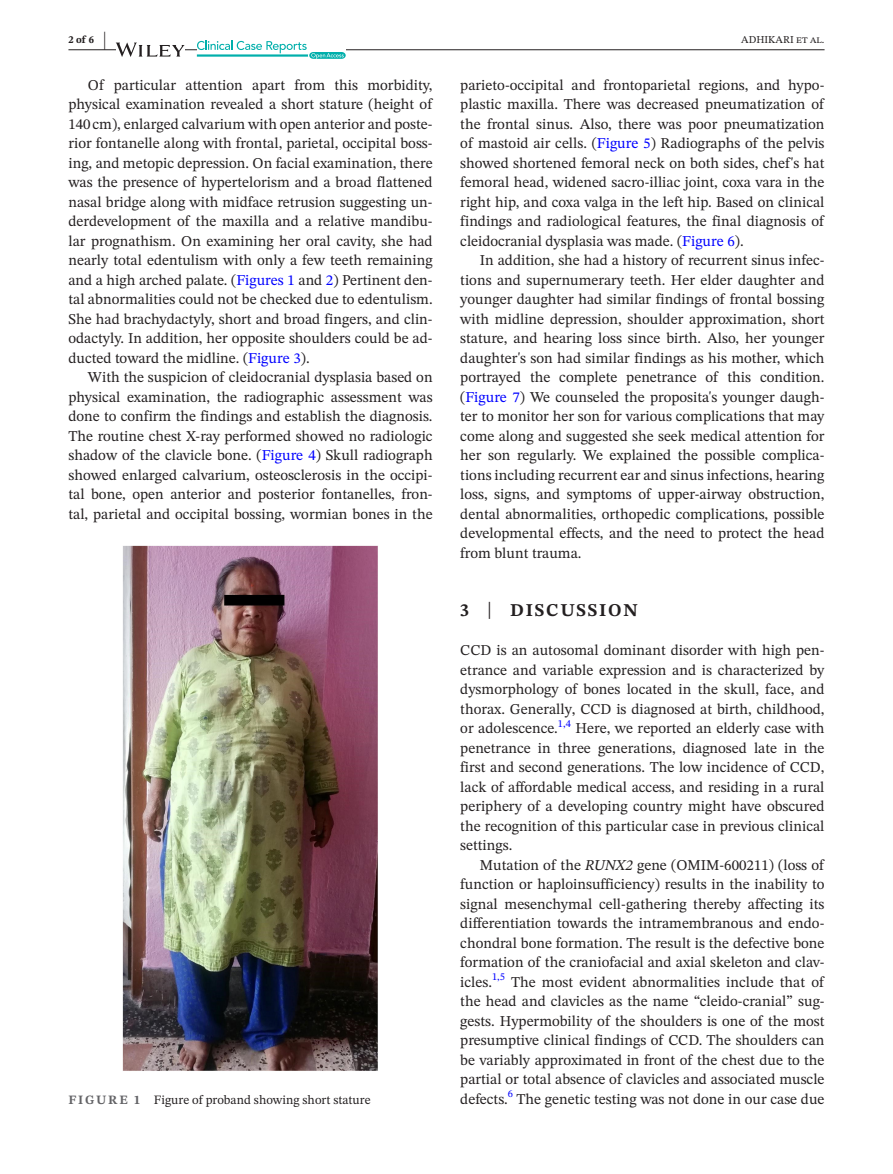
<style>
.page{position:relative;width:893px;height:1174px;background:#fff}
.page>*{position:absolute;margin:0;border:0;box-sizing:border-box;transform-origin:0 0}
.t1{font:700 18px "STIX Two Text";letter-spacing:.1em;color:#231f20}
.t2{font:15px/19.5px "STIX Two Text";color:#231f20;text-align:justify}
.t3{font:12.75px "STIX Two Text";color:#231f20}
.t4{font:10.5px "STIX Two Text";color:#231f20}
.t5{font:10.5px "STIX Two Text";color:#00f}
.t6{font:700 10.5px "STIX Two Text";color:#231f20}
.s1{font-size:21px}
.s2{color:#00f}
.s3{font-weight:400;font-size:23.7px}
.s4{font-style:italic}
.s5{font-weight:700;color:#636366}
</style>
<div class="page">
<hr style="left:68px;top:49px;width:756px;height:1px;background:#231f20">
<svg style="left:116px;top:43px;width:69px;height:14px"></svg>
<svg style="left:197px;top:41px;width:149px;height:18px"></svg>
<img style="left:123px;top:545px;width:255px;height:526px">
<p class="t6" style="left:68px;top:32px;width:39px">2 of 6 <span class="s1">|</span></p>
<p class="t4" style="left:741px;top:32px;width:85px">ADHIKARI et al.</p>
<p class="t2" style="left:68px;top:75px;width:366px;text-indent:20px">Of particular attention apart from this morbidity, physical examination revealed a short stature (height of 140 cm), enlarged calvarium with open anterior and poste&shy;rior fontanelle along with frontal, parietal, occipital boss&shy;ing, and metopic depression. On facial examination, there was the presence of hypertelorism and a broad flattened nasal bridge along with midface retrusion suggesting un&shy;derdevelopment of the maxilla and a relative mandibu&shy;lar prognathism. On examining her oral cavity, she had nearly total edentulism with only a few teeth remaining and a high arched palate. (<span class="s2">Figures 1</span> and <span class="s2">2</span>) Pertinent den&shy;tal abnormalities could not be checked due to edentulism.<br>She had brachydactyly, short and broad fingers, and clin&shy;odactyly. In addition, her opposite shoulders could be ad&shy;ducted toward the midline. (<span class="s2">Figure 3</span>).</p>
<p class="t2" style="left:68px;top:367px;width:366px;text-indent:20px">With the suspicion of cleidocranial dysplasia based on physical examination, the radiographic assessment was done to confirm the findings and establish the diagnosis.<br>The routine chest X-ray performed showed no radiologic shadow of the clavicle bone. (<span class="s2">Figure 4</span>) Skull radiograph showed enlarged calvarium, osteosclerosis in the occipi&shy;tal bone, open anterior and posterior fontanelles, fron&shy;tal, parietal and occipital bossing, wormian bones in the</p>
<p class="t2" style="left:460px;top:75px;width:366px">parieto-occipital and frontoparietal regions, and hypo&shy;plastic maxilla. There was decreased pneumatization of the frontal sinus. Also, there was poor pneumatization of mastoid air cells. (<span class="s2">Figure 5</span>) Radiographs of the pelvis showed shortened femoral neck on both sides, chef's hat femoral head, widened sacro-illiac joint, coxa vara in the right hip, and coxa valga in the left hip. Based on clinical findings and radiological features, the final diagnosis of cleidocranial dysplasia was made. (<span class="s2">Figure 6</span>).</p>
<p class="t2" style="left:460px;top:250px;width:366px;text-indent:20px">In addition, she had a history of recurrent sinus infec&shy;tions and supernumerary teeth. Her elder daughter and younger daughter had similar findings of frontal bossing with midline depression, shoulder approximation, short stature, and hearing loss since birth. Also, her younger daughter's son had similar findings as his mother, which portrayed the complete penetrance of this condition. (<span class="s2">Figure 7</span>) We counseled the proposita's younger daugh&shy;ter to monitor her son for various complications that may come along and suggested she seek medical attention for her son regularly. We explained the possible complica&shy;tions including recurrent ear and sinus infections, hearing loss, signs, and symptoms of upper-airway obstruction, dental abnormalities, orthopedic complications, possible developmental effects, and the need to protect the head from blunt trauma.</p>
<p class="t1" style="left:460px;top:597px;width:179px">3 <span class="s3">|</span> DISCUSSION</p>
<p class="t2" style="left:460px;top:640px;width:366px">CCD is an autosomal dominant disorder with high pen&shy;etrance and variable expression and is characterized by dysmorphology of bones located in the skull, face, and thorax. Generally, CCD is diagnosed at birth, childhood, or adolescence.</p>
<p class="t5" style="left:558px;top:715px;width:14px">1,4</p>
<p class="t2" style="left:460px;top:718px;width:366px;text-indent:115px">Here, we reported an elderly case with penetrance in three generations, diagnosed late in the first and second generations. The low incidence of CCD, lack of affordable medical access, and residing in a rural periphery of a developing country might have obscured the recognition of this particular case in previous clinical settings.</p>
<p class="t2" style="left:460px;top:855px;width:366px;text-indent:20px">Mutation of the <span class="s4">RUNX2</span> gene (OMIM-600211) (loss of function or haploinsufficiency) results in the inability to signal mesenchymal cell-gathering thereby affecting its differentiation towards the intramembranous and endo&shy;chondral bone formation. The result is the defective bone formation of the craniofacial and axial skeleton and clav&shy;icles.</p>
<p class="t5" style="left:492px;top:969px;width:14px">1,5</p>
<p class="t2" style="left:460px;top:972px;width:366px;text-indent:51px">The most evident abnormalities include that of the head and clavicles as the name “cleido-cranial” sug&shy;gests. Hypermobility of the shoulders is one of the most presumptive clinical findings of CCD. The shoulders can be variably approximated in front of the chest due to the partial or total absence of clavicles and associated muscle defects.</p>
<p class="t5" style="left:508px;top:1086px;width:7px">6</p>
<p class="t3" style="left:68px;top:1090px;width:304px"><span class="s5">FIGURE 1</span> Figure of proband showing short stature</p>
<p class="t2" style="left:517px;top:1089px;width:309px">The genetic testing was not done in our case due</p>
</div>
